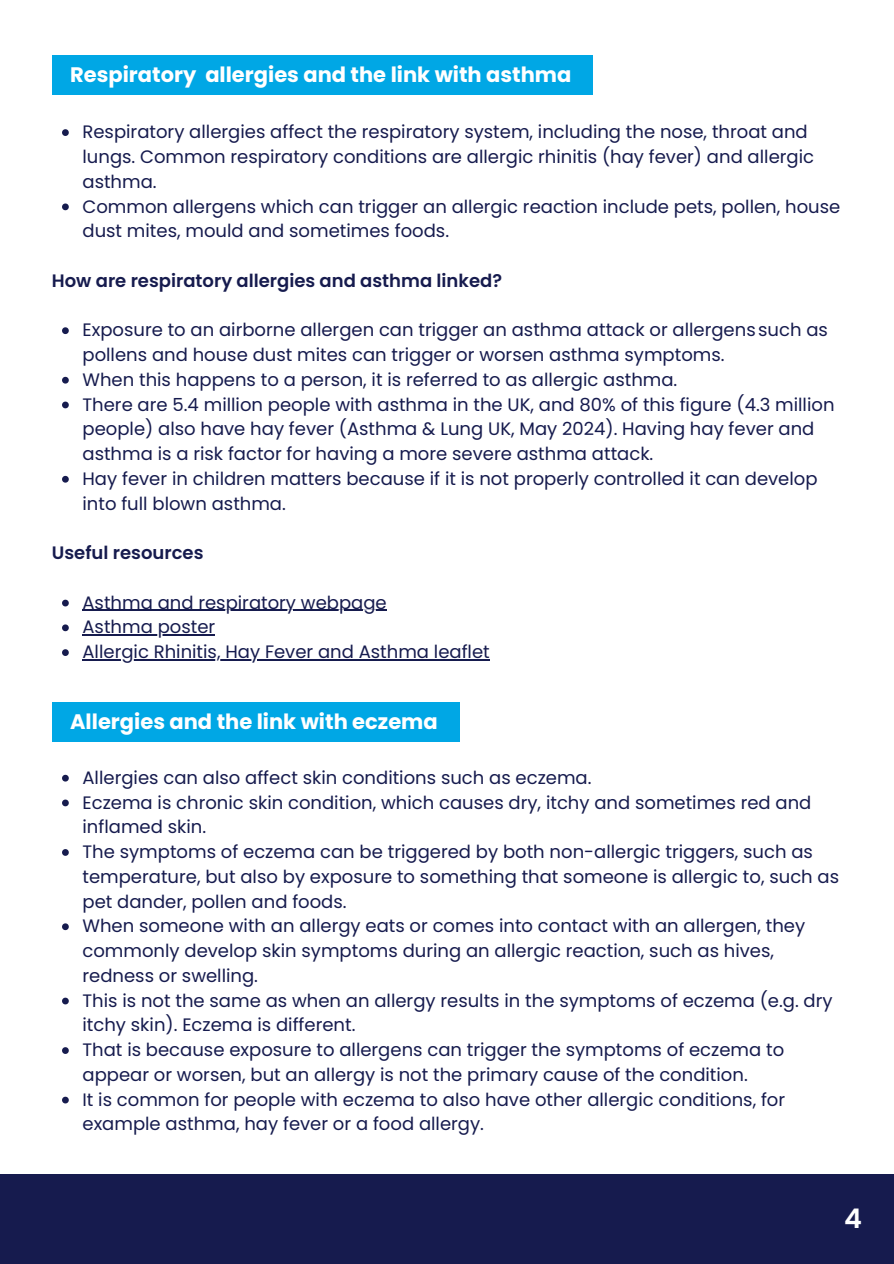
<style>
.page{position:relative;width:894px;height:1264px;background:#fff}
.page>*{position:absolute;margin:0;border:0;box-sizing:border-box;transform-origin:0 0}
.t1{font:600 27px "Poppins";color:#fff}
.t2{font:700 21px "Poppins";color:#fff}
.t3{font:18px/24.8px "Poppins";color:#161b4e}
.t4{font:600 18px "Poppins";color:#161b4e}
</style>
<div class="page">
<div style="left:0;top:1174px;width:893px;height:89px;background:#161b4e"></div>
<div style="left:52px;top:55px;width:540px;height:40px;background:#00a7e5"></div>
<svg style="left:62px;top:129px;width:7px;height:7px"></svg>
<svg style="left:62px;top:203px;width:7px;height:7px"></svg>
<svg style="left:62px;top:327px;width:7px;height:7px"></svg>
<svg style="left:62px;top:377px;width:7px;height:6px"></svg>
<svg style="left:62px;top:401px;width:7px;height:7px"></svg>
<svg style="left:62px;top:476px;width:7px;height:6px"></svg>
<svg style="left:62px;top:599px;width:7px;height:7px"></svg>
<hr style="left:82px;top:610px;width:304px;height:1px;background:#161b4e">
<svg style="left:62px;top:624px;width:7px;height:7px"></svg>
<hr style="left:82px;top:634px;width:133px;height:1px;background:#161b4e">
<svg style="left:62px;top:649px;width:7px;height:7px"></svg>
<hr style="left:82px;top:659px;width:407px;height:1px;background:#161b4e">
<div style="left:52px;top:702px;width:407px;height:39px;background:#00a7e5"></div>
<svg style="left:62px;top:774px;width:7px;height:7px"></svg>
<svg style="left:62px;top:799px;width:7px;height:7px"></svg>
<svg style="left:62px;top:849px;width:7px;height:6px"></svg>
<svg style="left:62px;top:923px;width:7px;height:7px"></svg>
<svg style="left:62px;top:997px;width:7px;height:7px"></svg>
<svg style="left:62px;top:1047px;width:7px;height:6px"></svg>
<svg style="left:62px;top:1096px;width:7px;height:7px"></svg>
<p class="t2" style="left:70px;top:60px;width:502px">Respiratory allergies and the link with asthma</p>
<h2 class="t3" style="left:82px;top:119px;width:732px">Respiratory allergies affect the respiratory system, including the nose, throat and lungs. Common respiratory conditions are allergic rhinitis (hay fever) and allergic asthma.</h2>
<p class="t3" style="left:82px;top:194px;width:759px">Common allergens which can trigger an allergic reaction include pets, pollen, house dust mites, mould and sometimes foods.</p>
<p class="t4" style="left:52px;top:268px;width:451px">How are respiratory allergies and asthma linked?</p>
<p class="t3" style="left:82px;top:317px;width:746px">Exposure to an airborne allergen can trigger an asthma attack or allergens such as pollens and house dust mites can trigger or worsen asthma symptoms.</p>
<p class="t3" style="left:82px;top:367px;width:596px">When this happens to a person, it is referred to as allergic asthma.</p>
<h2 class="t3" style="left:82px;top:392px;width:753px">There are 5.4 million people with asthma in the UK, and 80% of this figure (4.3 million people) also have hay fever (Asthma &amp; Lung UK, May 2024). Having hay fever and asthma is a risk factor for having a more severe asthma attack.</h2>
<p class="t3" style="left:82px;top:466px;width:736px">Hay fever in children matters because if it is not properly controlled it can develop into full blown asthma.</p>
<p class="t4" style="left:52px;top:540px;width:153px">Useful resources</p>
<p class="t3" style="left:82px;top:590px;width:306px">Asthma and respiratory webpage</p>
<h1 class="t3" style="left:82px;top:614px;width:134px">Asthma poster</h1>
<p class="t3" style="left:82px;top:639px;width:408px">Allergic Rhinitis, Hay Fever and Asthma leaflet</p>
<p class="t2" style="left:70px;top:706px;width:369px">Allergies and the link with eczema</p>
<p class="t3" style="left:82px;top:765px;width:510px">Allergies can also affect skin conditions such as eczema.</p>
<p class="t3" style="left:82px;top:789px;width:730px">Eczema is chronic skin condition, which causes dry, itchy and sometimes red and inflamed skin.</p>
<p class="t3" style="left:82px;top:839px;width:758px">The symptoms of eczema can be triggered by both non-allergic triggers, such as temperature, but also by exposure to something that someone is allergic to, such as pet dander, pollen and foods.</p>
<p class="t3" style="left:82px;top:913px;width:724px">When someone with an allergy eats or comes into contact with an allergen, they commonly develop skin symptoms during an allergic reaction, such as hives, redness or swelling.</p>
<p class="t3" style="left:82px;top:987px;width:751px">This is not the same as when an allergy results in the symptoms of eczema (e.g. dry itchy skin). Eczema is different.</p>
<p class="t3" style="left:82px;top:1037px;width:703px">That is because exposure to allergens can trigger the symptoms of eczema to appear or worsen, but an allergy is not the primary cause of the condition.</p>
<p class="t3" style="left:82px;top:1086px;width:704px">It is common for people with eczema to also have other allergic conditions, for example asthma, hay fever or a food allergy.</p>
<h1 class="t1" style="left:838px;top:1199px;width:29px">41</h1>
</div>
